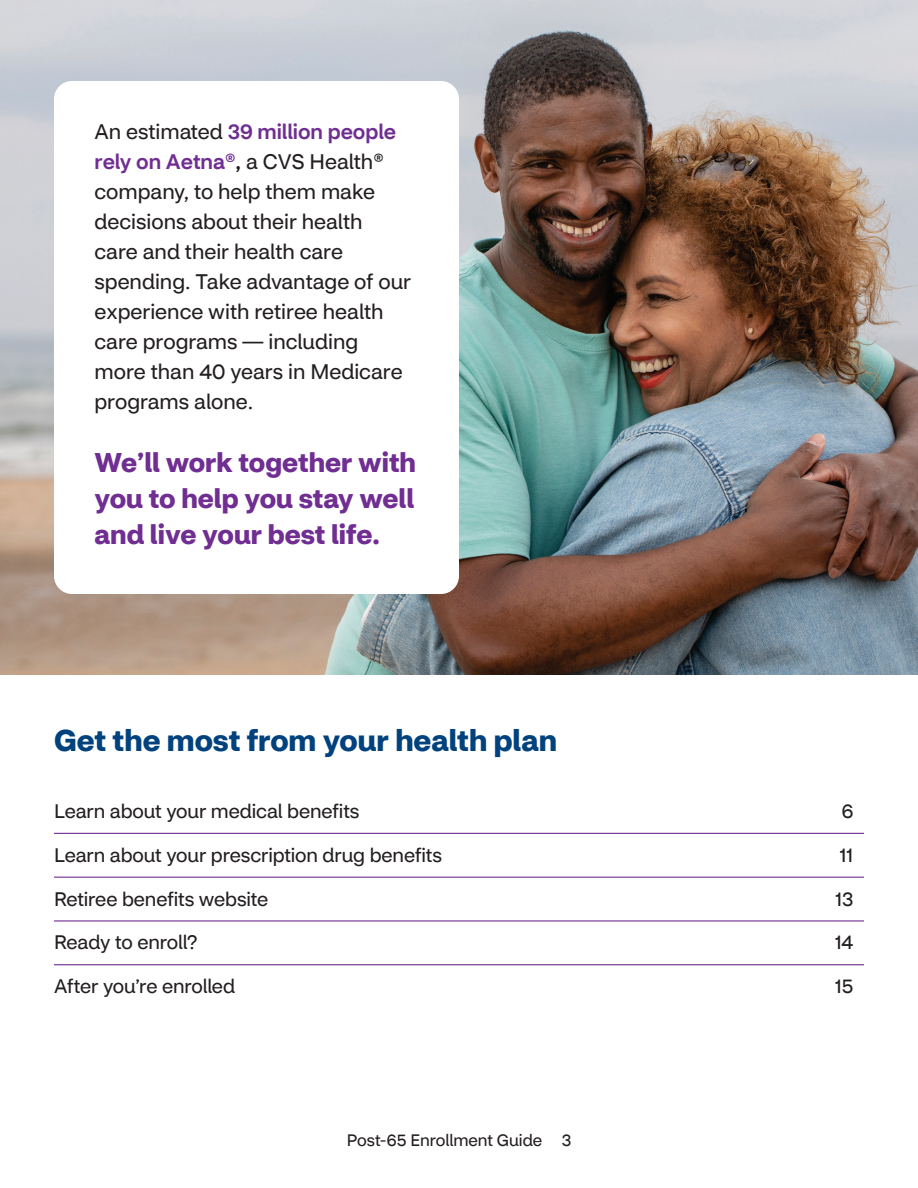
<style>
.page{position:relative;width:918px;height:1188px;background:#fff}
.page>*{position:absolute;margin:0;border:0;box-sizing:border-box;transform-origin:0 0}
.t1{font:700 30px "CVS Health Sans";color:#00427d}
.t2{font:700 27px/36px "CVS Health Sans";color:#702d92;text-align:justify}
.t3{font:21px/30px "CVS Health Sans";color:#231f20}
.TOCI_Title{font:19.5px "CVS Health Sans";letter-spacing:-.005em;color:#231f20}
.TOCI_Page{font:19.5px "CVS Health Sans";letter-spacing:-.015em;color:#231f20}
.t4{font:16.5px "CVS Health Sans";color:#231f20}
.s1{font-weight:500;color:#702d92}
.s2{font-weight:500}
</style>
<div class="page">
<img style="left:0;top:0;width:918px;height:675px">
<hr style="left:54px;top:833px;width:810px;height:1px;background:#702d92">
<hr style="left:54px;top:877px;width:810px;height:1px;background:#702d92">
<hr style="left:54px;top:920px;width:810px;height:2px;background:#702d92">
<hr style="left:54px;top:964px;width:810px;height:1px;background:#702d92">
<div style="left:54px;top:81px;width:405px;height:513px;background:#fff;border-radius:18px"></div>
<p class="t3" style="left:94px;top:116px;width:318px">An estimated <span class="s1">39 million people rely on Aetna®</span><span class="s2">,</span> a CVS Health® company, to help them make decisions about their health care and their health care spending. Take advantage of our experience with retiree health care programs — including more than 40 years in Medicare programs alone.</p>
<p class="t2" style="left:94px;top:444px;width:323px">We’ll work together with you to help you stay well and live your best life.</p>
<h2 class="t1" style="left:54px;top:722px;width:505px">Get the most from your health plan</h2>
<p class="TOCI_Title" style="left:54px;top:799px;width:307px">Learn about your medical benefits</p>
<p class="TOCI_Page" style="left:842px;top:799px;width:13px">6</p>
<p class="TOCI_Title" style="left:54px;top:843px;width:390px">Learn about your prescription drug benefits</p>
<p class="TOCI_Page" style="left:839px;top:843px;width:16px">11</p>
<p class="TOCI_Title" style="left:54px;top:887px;width:216px">Retiree benefits website</p>
<p class="TOCI_Page" style="left:835px;top:887px;width:20px">13</p>
<p class="TOCI_Title" style="left:54px;top:931px;width:145px">Ready to enroll?</p>
<p class="TOCI_Page" style="left:834px;top:931px;width:21px">14</p>
<p class="TOCI_Title" style="left:54px;top:974px;width:183px">After you’re enrolled</p>
<p class="TOCI_Page" style="left:835px;top:974px;width:20px">15</p>
<p class="t4" style="left:347px;top:1130px;width:226px">Post-65 Enrollment Guide 3</p>
</div>
